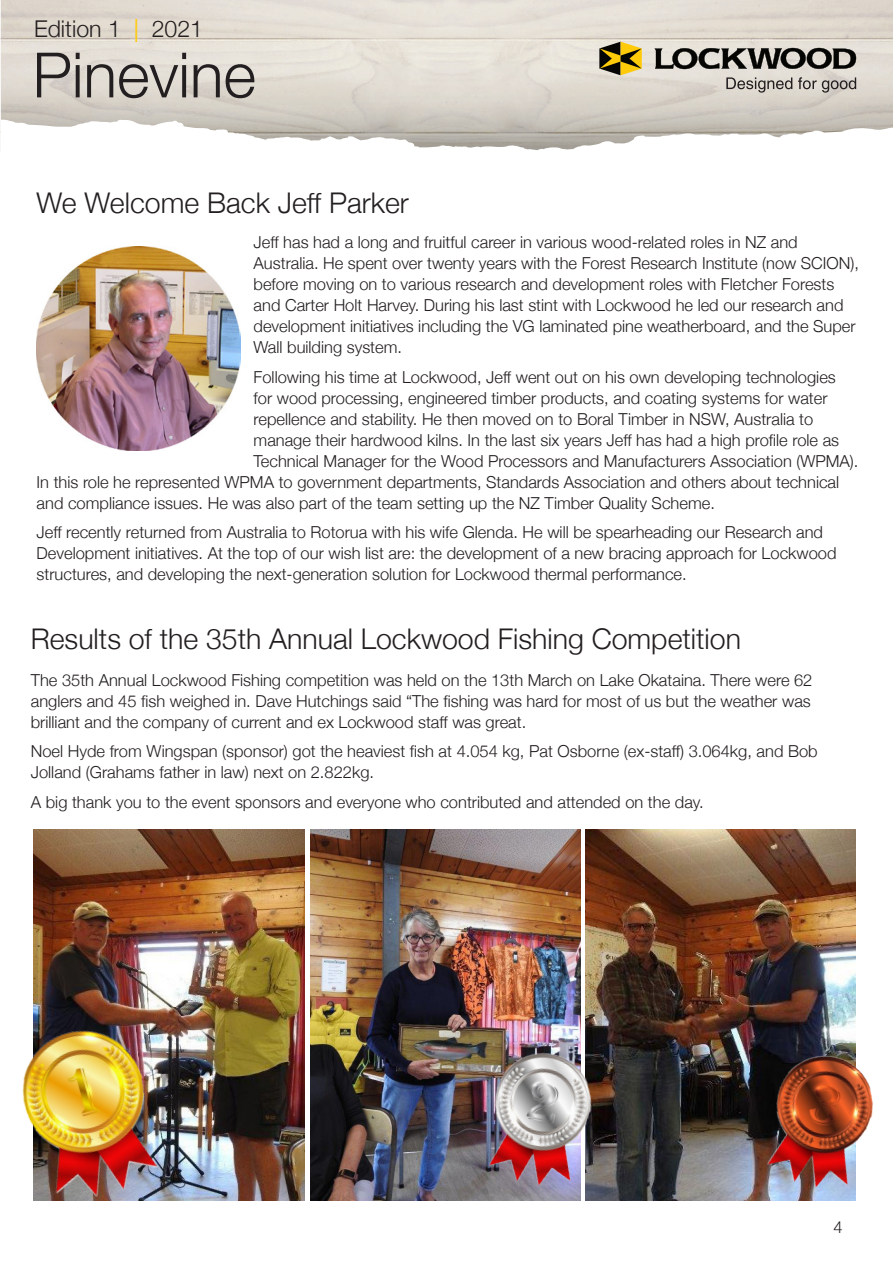
<style>
.page{position:relative;width:893px;height:1263px;background:#fff}
.page>*{position:absolute;margin:0;border:0;box-sizing:border-box;transform-origin:0 0}
.t1{font:300 62.55px "Helvetica Neue";color:#231f20}
.Header1{font:300 28.5px "Helvetica Neue";color:#231f20}
.t2{font:300 23.1px "Helvetica Neue";color:#231f20}
.Body_Copy{font:300 16.5px/21px "Helvetica Neue";color:#231f20}
.s1{font-weight:400;color:#feca0a}
</style>
<div class="page">
<svg style="left:1px;top:119px;width:892px;height:32px"></svg>
<svg style="left:654px;top:48px;width:202px;height:21px;background:#74726d"></svg>
<svg style="left:599px;top:42px;width:43px;height:33px"></svg>
<svg style="left:726px;top:77px;width:66px;height:16px"></svg>
<svg style="left:798px;top:77px;width:58px;height:16px"></svg>
<img style="left:586px;top:829px;width:270px;height:371px">
<img style="left:34px;top:829px;width:270px;height:371px">
<img style="left:310px;top:829px;width:270px;height:371px">
<img style="left:22px;top:1006px;width:170px;height:195px">
<img style="left:469px;top:1039px;width:149px;height:161px">
<img style="left:747px;top:1039px;width:126px;height:162px">
<img style="left:37px;top:247px;width:204px;height:204px">
<h3 class="t2" style="left:34px;top:15px;width:171px">Edition 1 <span class="s1">|</span> 2021</h3>
<h1 class="t1" style="left:33px;top:37px;width:225px">Pinevine</h1>
<p class="Header1" style="left:37px;top:185px;width:374px">We Welcome Back Jeff Parker</p>
<p class="Body_Copy" style="left:254px;top:232px;width:607px">Jeff has had a long and fruitful career in various wood-related roles in NZ and Australia. He spent over twenty years with the Forest Research Institute (now SCION), before moving on to various research and development roles with Fletcher Forests and Carter Holt Harvey. During his last stint with Lockwood he led our research and development initiatives including the VG laminated pine weatherboard, and the Super Wall building system.</p>
<p class="Body_Copy" style="left:254px;top:366px;width:584px">Following his time at Lockwood, Jeff went out on his own developing technologies</p>
<p class="Body_Copy" style="left:254px;top:387px;width:575px">for wood processing, engineered timber products, and coating systems for water</p>
<p class="Body_Copy" style="left:254px;top:408px;width:561px">repellence and stability. He then moved on to Boral Timber in NSW, Australia to</p>
<p class="Body_Copy" style="left:254px;top:429px;width:587px">manage their hardwood kilns. In the last six years Jeff has had a high profile role as</p>
<p class="Body_Copy" style="left:254px;top:450px;width:606px">Technical Manager for the Wood Processors and Manufacturers Association (WPMA).</p>
<p class="Body_Copy" style="left:37px;top:471px;width:804px">In this role he represented WPMA to government departments, Standards Association and others about technical</p>
<p class="Body_Copy" style="left:37px;top:492px;width:680px">and compliance issues. He was also part of the team setting up the NZ Timber Quality Scheme.</p>
<p class="Body_Copy" style="left:37px;top:522px;width:801px">Jeff recently returned from Australia to Rotorua with his wife Glenda. He will be spearheading our Research and<br>Development initiatives. At the top of our wish list are: the development of a new bracing approach for Lockwood structures, and developing the next-generation solution for Lockwood thermal performance.</p>
<p class="Header1" style="left:31px;top:621px;width:712px">Results of the 35th Annual Lockwood Fishing Competition</p>
<p class="Body_Copy" style="left:31px;top:669px;width:783px;text-align:justify">The 35th Annual Lockwood Fishing competition was held on the 13th March on Lake Okataina. There were 62 anglers and 45 fish weighed in. Dave Hutchings said “The fishing was hard for most of us but the weather was brilliant and the company of current and ex Lockwood staff was great.</p>
<p class="Body_Copy" style="left:31px;top:740px;width:788px">Noel Hyde from Wingspan (sponsor) got the heaviest fish at 4.054 kg, Pat Osborne (ex-staff) 3.064kg, and Bob<br>Jolland (Grahams father in law) next on 2.822kg.</p>
<p class="Body_Copy" style="left:31px;top:791px;width:674px">A big thank you to the event sponsors and everyone who contributed and attended on the day.</p>
<p class="Body_Copy" style="left:833px;top:1216px;width:11px">4</p>
</div>
